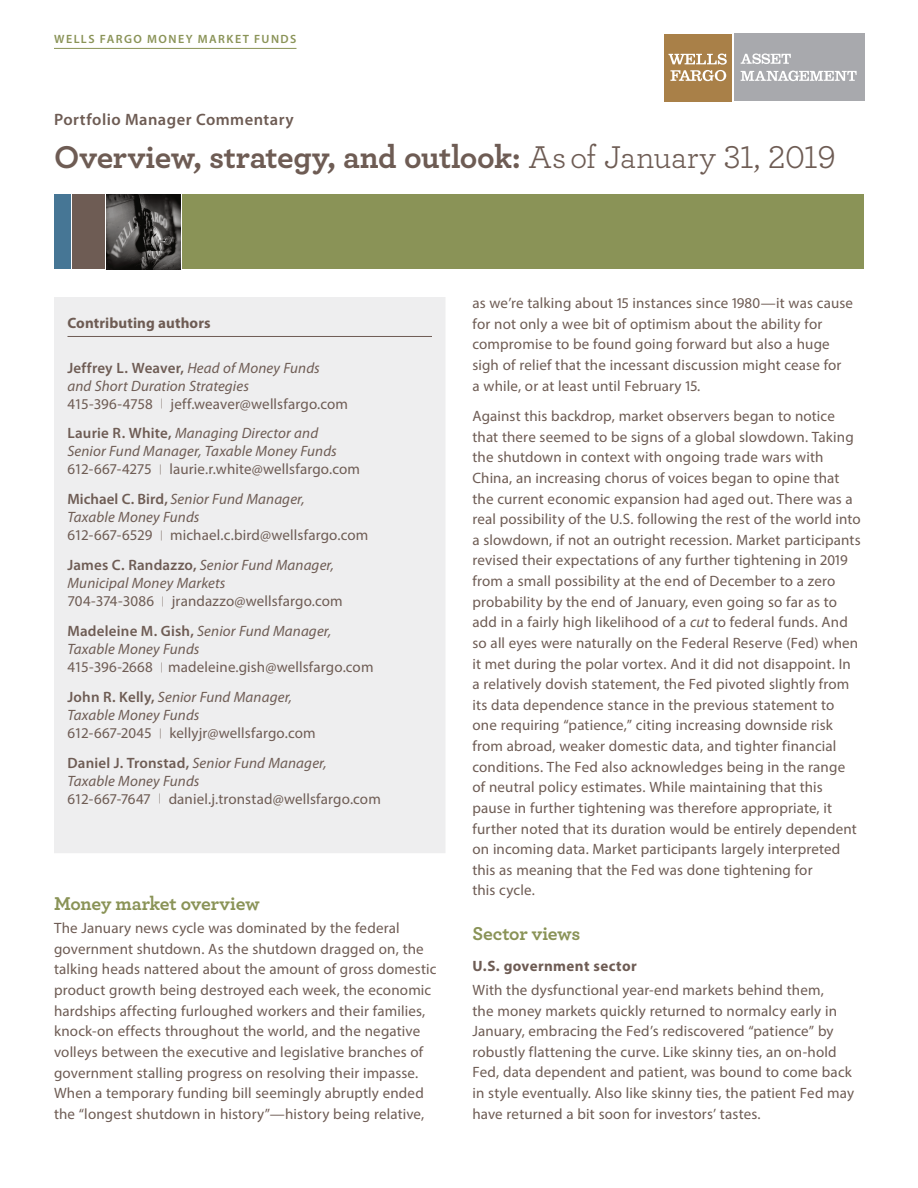
<style>
.page{position:relative;width:918px;height:1188px;background:#fff}
.page>*{position:absolute;margin:0;border:0;box-sizing:border-box;transform-origin:0 0}
.t1{font:700 33px "Archer";letter-spacing:-.01em;color:#6e5c54}
.t2{font:700 19.5px "Archer";letter-spacing:-.005em;color:#8a9357}
.t3{font:600 16.5px "Myriad Pro";letter-spacing:.03em;color:#6e5c54}
.t4{font:15px/20.7px "Myriad Pro";letter-spacing:.01em;color:#6e5c54}
.t5{font:italic 15px/18px "Myriad Pro";letter-spacing:.01em;color:#6e5c54}
.t6{font:700 15px "Myriad Pro";letter-spacing:.01em;color:#6e5c54}
.t7{font:600 12px "Myriad Pro";letter-spacing:.125em;color:#8a9357}
.s1{font-weight:400}
.s2{font-weight:600;font-style:normal}
.s3{font-style:italic}
</style>
<div class="page">
<div style="left:664px;top:34px;width:68px;height:67px;background:#a98048"></div>
<svg style="left:669px;top:54px;width:58px;height:27px"></svg>
<div style="left:734px;top:34px;width:130px;height:67px;background:#a8a9ad"></div>
<svg style="left:741px;top:53px;width:50px;height:11px"></svg>
<svg style="left:741px;top:71px;width:116px;height:10px"></svg>
<div style="left:182px;top:194px;width:682px;height:75px;background:#8a9357"></div>
<div style="left:54px;top:194px;width:17px;height:75px;background:#467695"></div>
<div style="left:72px;top:194px;width:33px;height:75px;background:#6e5c54"></div>
<hr style="left:54px;top:48px;width:243px;height:1px;background:#8a9357">
<img style="left:106px;top:194px;width:75px;height:75px">
<div style="left:54px;top:297px;width:391px;height:556px;background:#eeeeef"></div>
<hr style="left:68px;top:336px;width:364px;height:1px;background:#6e5c54">
<p class="t7" style="left:54px;top:32px;width:244px">WELLS FARGO MONEY MARKET FUNDS</p>
<p class="t3" style="left:54px;top:111px;width:241px">Portfolio Manager Commentary</p>
<h1 class="t1" style="left:54px;top:131px;width:784px">Overview, strategy, and outlook: <span class="s1">As of January 31, 2019</span></h1>
<p class="t6" style="left:68px;top:313px;width:145px">Contributing authors</p>
<p class="t5" style="left:68px;top:359px;width:254px"><span class="s2">Jeffrey L. Weaver,</span> Head of Money Funds and Short Duration Strategies</p>
<p class="t4" style="left:68px;top:393px;width:282px">415-396-4758 <sup>|</sup> jeff.weaver@wellsfargo.com</p>
<p class="t5" style="left:67px;top:425px;width:271px"><span class="s2">Laurie R. White,</span> Managing Director and<br>Senior Fund Manager, Taxable Money Funds</p>
<p class="t4" style="left:67px;top:459px;width:294px">612-667-4275 <sup>|</sup> laurie.r.white@wellsfargo.com</p>
<p class="t5" style="left:67px;top:491px;width:239px"><span class="s2">Michael C. Bird,</span> Senior Fund Manager,<br>Taxable Money Funds</p>
<p class="t4" style="left:67px;top:525px;width:302px">612-667-6529 <sup>|</sup> michael.c.bird@wellsfargo.com</p>
<p class="t5" style="left:67px;top:556px;width:268px"><span class="s2">James C. Randazzo,</span> Senior Fund Manager,<br>Municipal Money Markets</p>
<p class="t4" style="left:67px;top:591px;width:277px">704-374-3086 <sup>|</sup> jrandazzo@wellsfargo.com</p>
<p class="t5" style="left:68px;top:622px;width:265px"><span class="s2">Madeleine M. Gish,</span> Senior Fund Manager,<br>Taxable Money Funds</p>
<p class="t4" style="left:68px;top:656px;width:308px">415-396-2668 <sup>|</sup> madeleine.gish@wellsfargo.com</p>
<p class="t5" style="left:68px;top:688px;width:226px"><span class="s2">John R. Kelly,</span> Senior Fund Manager,<br>Taxable Money Funds</p>
<p class="t4" style="left:68px;top:722px;width:250px">612-667-2045 <sup>|</sup> kellyjr@wellsfargo.com</p>
<p class="t5" style="left:68px;top:754px;width:261px"><span class="s2">Daniel J. Tronstad,</span> Senior Fund Manager,<br>Taxable Money Funds</p>
<p class="t4" style="left:68px;top:788px;width:315px">612-667-7647 <sup>|</sup> daniel.j.tronstad@wellsfargo.com</p>
<h2 class="t2" style="left:54px;top:888px;width:207px">Money market overview</h2>
<p class="t4" style="left:54px;top:918px;width:384px">The January news cycle was dominated by the federal government shutdown. As the shutdown dragged on, the talking heads nattered about the amount of gross domestic product growth being destroyed each week, the economic hardships affecting furloughed workers and their families, knock-on effects throughout the world, and the negative volleys between the executive and legislative branches of government stalling progress on resolving their impasse.<br>When a temporary funding bill seemingly abruptly ended the “longest shutdown in history”—history being relative,</p>
<p class="t4" style="left:473px;top:293px;width:382px">as we’re talking about 15 instances since 1980—it was cause for not only a wee bit of optimism about the ability for compromise to be found going forward but also a huge sigh of relief that the incessant discussion might cease for<br>a while, or at least until February 15.</p>
<p class="t4" style="left:473px;top:405px;width:390px">Against this backdrop, market observers began to notice that there seemed to be signs of a global slowdown. Taking the shutdown in context with ongoing trade wars with China, an increasing chorus of voices began to opine that the current economic expansion had aged out. There was a real possibility of the U.S. following the rest of the world into a slowdown, if not an outright recession. Market participants revised their expectations of any further tightening in 2019 from a small possibility at the end of December to a zero probability by the end of January, even going so far as to add in a fairly high likelihood of a <span class="s3">cut</span> to federal funds. And so all eyes were naturally on the Federal Reserve (Fed) when it met during the polar vortex. And it did not disappoint. In a relatively dovish statement, the Fed pivoted slightly from its data dependence stance in the previous statement to one requiring “patience,” citing increasing downside risk from abroad, weaker domestic data, and tighter financial conditions. The Fed also acknowledges being in the range of neutral policy estimates. While maintaining that this pause in further tightening was therefore appropriate, it further noted that its duration would be entirely dependent on incoming data. Market participants largely interpreted this as meaning that the Fed was done tightening for<br>this cycle.</p>
<h2 class="t2" style="left:472px;top:919px;width:110px">Sector views</h2>
<p class="t6" style="left:472px;top:956px;width:166px">U.S. government sector</p>
<p class="t4" style="left:472px;top:979px;width:383px">With the dysfunctional year-end markets behind them,<br>the money markets quickly returned to normalcy early in January, embracing the Fed’s rediscovered “patience” by robustly flattening the curve. Like skinny ties, an on-hold Fed, data dependent and patient, was bound to come back in style eventually. Also like skinny ties, the patient Fed may have returned a bit soon for investors’ tastes.</p>
</div>
